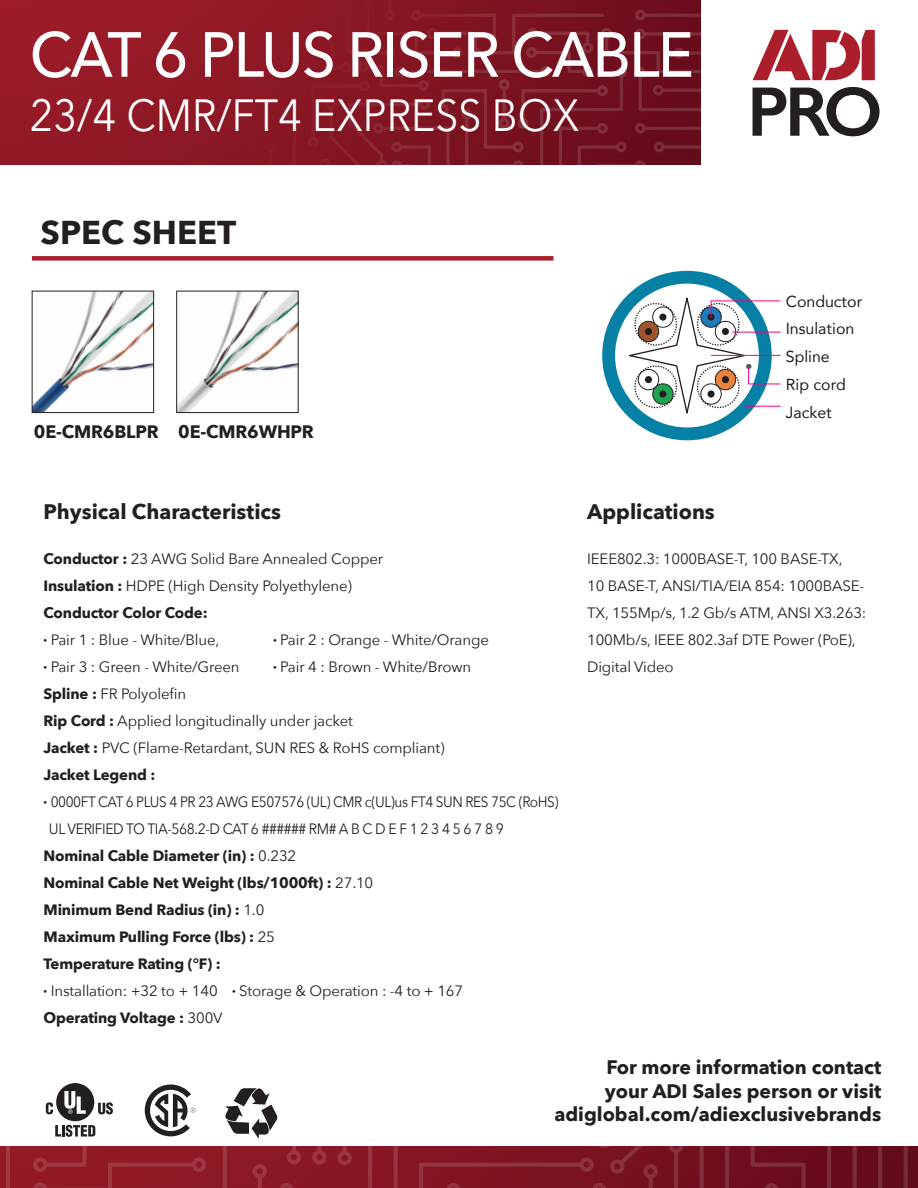
<style>
.page{position:relative;width:918px;height:1188px;background:#fff}
.page>*{position:absolute;margin:0;border:0;box-sizing:border-box;transform-origin:0 0}
.Vantage_text{font:500 63px "Avenir Next";letter-spacing:-.03em;color:#fff;scale:.95 1}
.Vantage_text-2{font:45px "Avenir Next";color:#fff;scale:.91 1}
.t1{font:700 33px "Avenir Next";color:#231f20}
.t2{font:700 21px "Avenir Next";color:#231f20}
.t3{font:700 19.5px "Avenir Next";color:#231f20}
.t4{font:700 18px "Avenir Next";letter-spacing:-.01em;color:#231f20}
.t5{font:15.9px/27.9px "Avenir";color:#231f20}
.t6{font:15px/27px "Avenir Next";letter-spacing:-.01em;color:#231f20}
.t7{font:700 15px "Avenir Next";letter-spacing:-.01em;color:#231f20}
.t8{font:15px "Avenir Next";letter-spacing:-.03em;color:#231f20;scale:.91 1}
.t9{font:15px "Avenir Next";letter-spacing:-.03em;color:#231f20;scale:.93 1}
.s1{font-weight:700}
.s2{font-size:7.5px}
.s3{font-weight:400}
</style>
<div class="page">
<svg style="left:753px;top:30px;width:122px;height:50px"></svg>
<svg style="left:753px;top:87px;width:127px;height:49px"></svg>
<div style="left:0;top:0;width:701px;height:164px;background:#961a27"></div>
<svg style="left:124px;top:0;width:577px;height:165px"></svg>
<div style="left:32px;top:256px;width:521px;height:5px;background:#ab1e2c"></div>
<div style="left:602px;top:271px;width:170px;height:169px;background:#0681a5;border-radius:50%"></div>
<div style="left:615px;top:284px;width:144px;height:143px;background:#fff;border-radius:50%"></div>
<svg style="left:623px;top:297px;width:158px;height:122px"></svg>
<hr style="left:732px;top:332px;width:48px;height:1px;background:#ed028c">
<hr style="left:746px;top:406px;width:34px;height:1px;background:#ed028c">
<img style="left:34px;top:293px;width:118px;height:118px">
<div style="left:32px;top:291px;width:122px;height:122px;border:1px solid #231f20"></div>
<img style="left:178px;top:293px;width:118px;height:118px">
<div style="left:176px;top:291px;width:122px;height:122px;border:1px solid #231f20"></div>
<svg style="left:0;top:1146px;width:913px;height:42px;background:#811725"></svg>
<svg style="left:225px;top:1088px;width:53px;height:51px"></svg>
<div style="left:56px;top:1083px;width:38px;height:38px;background:#231f20;border-radius:50%"></div>
<svg style="left:64px;top:1091px;width:22px;height:23px"></svg>
<svg style="left:46px;top:1102px;width:7px;height:12px"></svg>
<svg style="left:55px;top:1125px;width:40px;height:12px"></svg>
<svg style="left:98px;top:1102px;width:15px;height:12px"></svg>
<svg style="left:145px;top:1085px;width:51px;height:51px"></svg>
<p class="Vantage_text" style="left:30px;top:1px;width:701px">CAT 6 PLUS RISER CABLE</p>
<p class="Vantage_text-2" style="left:30px;top:77px;width:605px">23/4 CMR/FT4 EXPRESS BOX</p>
<p class="t1" style="left:40px;top:204px;width:197px">SPEC SHEET</p>
<p class="t4" style="left:34px;top:416px;width:126px">0E-CMR6BLPR</p>
<p class="t4" style="left:178px;top:416px;width:137px">0E-CMR6WHPR</p>
<p class="t2" style="left:44px;top:493px;width:239px">Physical Characteristics</p>
<p class="t6" style="left:44px;top:545px;width:341px"><span class="s1">Conductor :</span> 23 AWG Solid Bare Annealed Copper</p>
<p class="t6" style="left:44px;top:572px;width:310px"><span class="s1">Insulation :</span> HDPE (High Density Polyethylene)</p>
<p class="t7" style="left:44px;top:600px;width:166px">Conductor Color Code:</p>
<p class="t6" style="left:44px;top:626px;width:177px"><span class="s2">•</span> Pair 1 : Blue - White/Blue,</p>
<p class="t6" style="left:273px;top:626px;width:217px"><span class="s2">•</span> Pair 2 : Orange - White/Orange</p>
<p class="t6" style="left:44px;top:653px;width:198px"><span class="s2">•</span> Pair 3 : Green - White/Green</p>
<p class="t6" style="left:273px;top:653px;width:200px"><span class="s2">•</span> Pair 4 : Brown - White/Brown</p>
<p class="t6" style="left:44px;top:680px;width:144px"><span class="s1">Spline :</span> FR Polyolefin</p>
<p class="t6" style="left:44px;top:707px;width:311px"><span class="s1">Rip Cord :</span> Applied longitudinally under jacket</p>
<p class="t6" style="left:44px;top:734px;width:403px"><span class="s1">Jacket :</span> PVC (Flame-Retardant, SUN RES &amp; RoHS compliant)</p>
<p class="t7" style="left:44px;top:762px;width:113px">Jacket Legend :</p>
<p class="t8" style="left:44px;top:789px;width:568px"><span class="s2">•</span> 0000FT CAT 6 PLUS 4 PR 23 AWG E507576 (UL) CMR c(UL)us FT4 SUN RES 75C (RoHS)</p>
<p class="t9" style="left:49px;top:816px;width:491px">UL VERIFIED TO TIA-568.2-D CAT 6 ###### RM# A B C D E F 1 2 3 4 5 6 7 8 9</p>
<p class="t7" style="left:44px;top:843px;width:254px">Nominal Cable Diameter (in) : <span class="s3">0.232</span></p>
<p class="t7" style="left:44px;top:870px;width:331px">Nominal Cable Net Weight (lbs/1000ft) : <span class="s3">27.10</span></p>
<p class="t7" style="left:44px;top:897px;width:222px">Minimum Bend Radius (in) : <span class="s3">1.0</span></p>
<p class="t7" style="left:44px;top:924px;width:233px">Maximum Pulling Force (lbs) : <span class="s3">25</span></p>
<p class="t7" style="left:44px;top:951px;width:179px">Temperature Rating (°F) :</p>
<p class="t6" style="left:44px;top:977px;width:421px"><span class="s2">•</span> Installation: +32 to + 140 <span class="s2">•</span> Storage &amp; Operation : -4 to + 167</p>
<p class="t7" style="left:43px;top:1005px;width:181px">Operating Voltage : <span class="s3">300V</span></p>
<p class="t5" style="left:786px;top:287px;width:78px">Conductor<br>Insulation<br>Spline<br>Rip cord<br>Jacket</p>
<p class="t2" style="left:587px;top:493px;width:129px">Applications</p>
<p class="t6" style="left:587px;top:545px;width:257px">IEEE802.3: 1000BASE-T, 100 BASE-TX,</p>
<p class="t6" style="left:587px;top:572px;width:281px">10 BASE-T, ANSI/TIA/EIA 854: 1000BASE-<br>TX, 155Mp/s, 1.2 Gb/s ATM, ANSI X3.263:<br>100Mb/s, IEEE 802.3af DTE Power (PoE),</p>
<p class="t6" style="left:587px;top:653px;width:88px">Digital Video</p>
<p class="t3" style="left:606px;top:1051px;width:276px">For more information contact</p>
<p class="t3" style="left:605px;top:1074px;width:278px">your ADI Sales person or visit</p>
<p class="t3" style="left:554px;top:1098px;width:328px">adiglobal.com/adiexclusivebrands</p>
</div>
